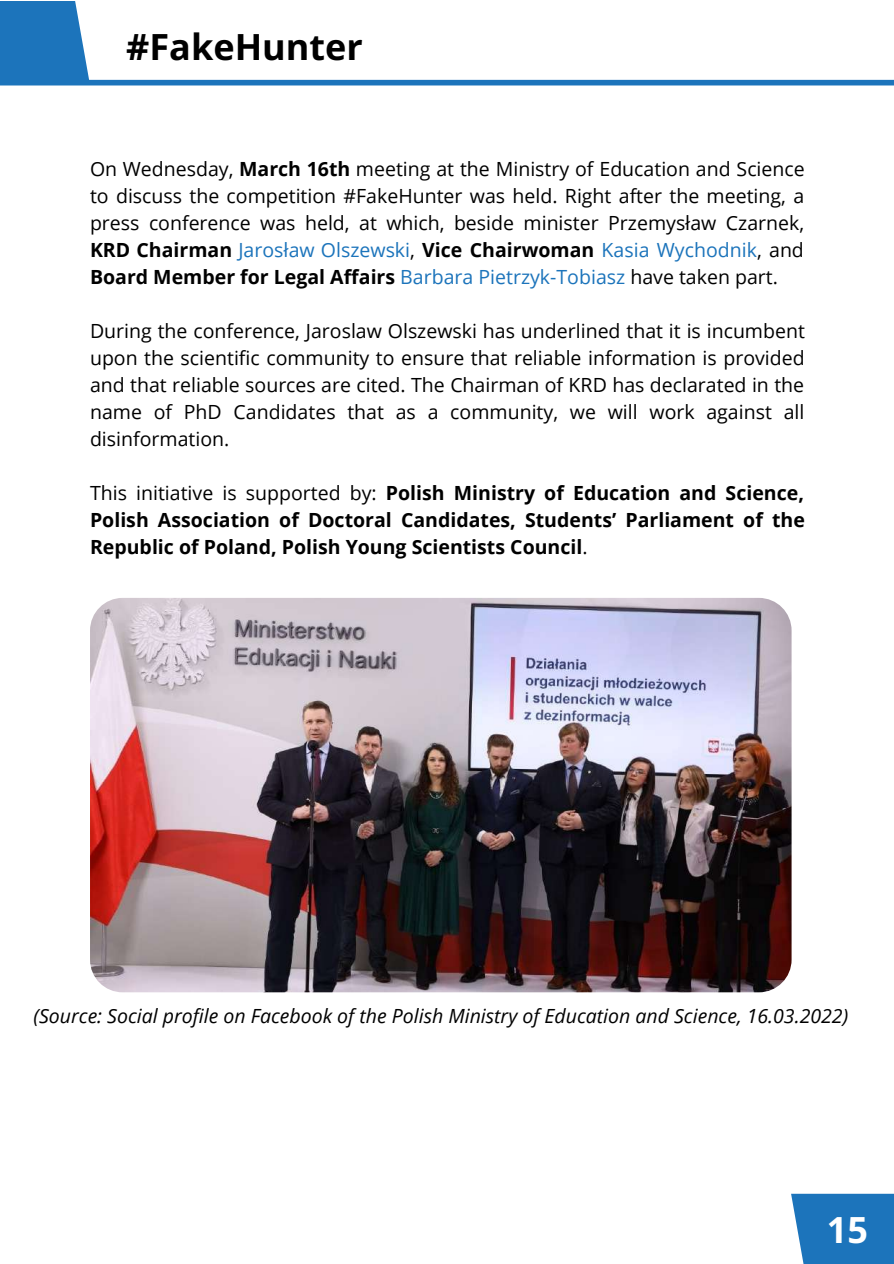
<style>
.page{position:relative;width:894px;height:1264px;background:#fff}
.page>*{position:absolute;margin:0;border:0;box-sizing:border-box;transform-origin:0 0}
.t1{font:700 36px "Open Sans";color:#000}
.t2{font:700 36px "Open Sans";color:#fff}
.t3{font:19.5px/27px "Open Sans";color:#000;text-align:justify}
.t4{font:700 19.5px/27px "Open Sans";color:#000;text-align:justify}
.t5{font:italic 19.5px "Open Sans";color:#000}
.s1{font-weight:700}
.s2{color:#1c74bb}
.s3{font-weight:400}
</style>
<div class="page">
<svg style="left:0;top:1px;width:90px;height:79px;background:#2f80c0"></svg>
<div style="left:0;top:80px;width:893px;height:5px;background:#1c74bb"></div>
<svg style="left:791px;top:1193px;width:102px;height:70px;background:#2c7dbf"></svg>
<img style="left:90px;top:598px;width:701px;height:394px;border-radius:33px">
<h1 class="t1" style="left:126px;top:22px;width:238px">#FakeHunter</h1>
<p class="t3" style="left:90px;top:155px;width:716px">On Wednesday, <span class="s1">March 16th</span> meeting at the Ministry of Education and Science to discuss the competition #FakeHunter was held. Right after the meeting, a press conference was held, at which, beside minister Przemysław Czarnek, <span class="s1">KRD Chairman</span> <span class="s2">Jarosław Olszewski</span>, <span class="s1">Vice Chairwoman</span> <span class="s2">Kasia Wychodnik</span>, and <span class="s1">Board Member for Legal Affairs</span> <span class="s2">Barbara Pietrzyk-Tobiasz</span> have taken part.</p>
<p class="t3" style="left:90px;top:317px;width:716px">During the conference, Jaroslaw Olszewski has underlined that it is incumbent upon the scientific community to ensure that reliable information is provided and that reliable sources are cited. The Chairman of KRD has declarated in the name of PhD Candidates that as a community, we will work against all disinformation.</p>
<p class="t4" style="left:90px;top:479px;width:716px"><span class="s3">This initiative is supported by:</span> Polish Ministry of Education and Science, Polish Association of Doctoral Candidates, Students’ Parliament of the Republic of Poland, Polish Young Scientists Council<span class="s3">.</span></p>
<p class="t5" style="left:34px;top:1002px;width:816px">(Source: Social profile on Facebook of the Polish Ministry of Education and Science, 16.03.2022)</p>
<h1 class="t2" style="left:826px;top:1204px;width:43px">15</h1>
</div>
